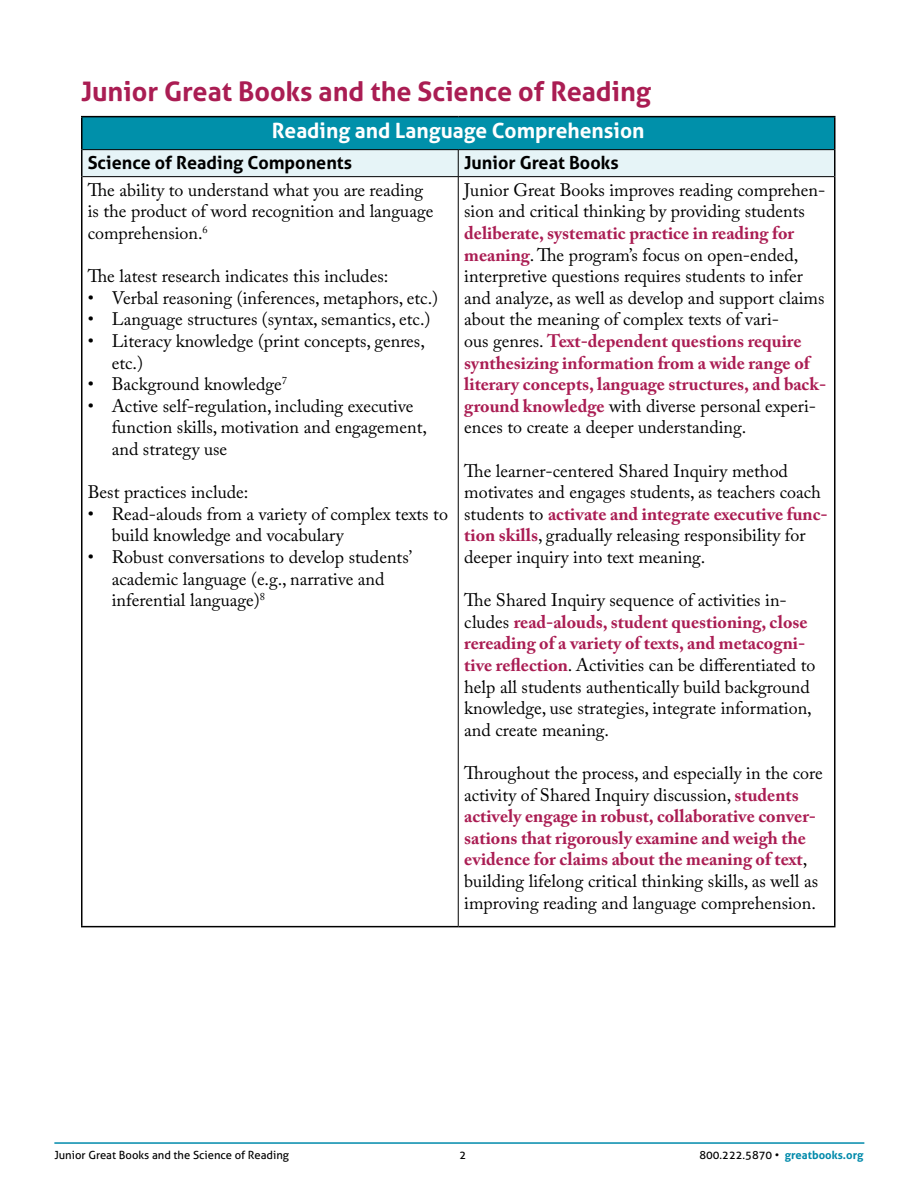
<style>
.page{position:relative;width:918px;height:1188px;background:#fff}
.page>*{position:absolute;margin:0;border:0;box-sizing:border-box;transform-origin:0 0}
.Subhead_1{font:700 27px "Aller";color:#aa1d53}
.bullets{font:700 21px "Aller";color:#fff}
.body_text{font:18px/21.6px "Adobe Caslon Pro";color:#000}
.body_text-2{font:700 18px "Aller";color:#000}
.t1{font:11.25px "Aller";color:#000}
.t2{font:700 11.25px "Aller";color:#008aab}
.s1{font-weight:700;color:#aa1d53}
.s2{font-weight:400;color:#000}
</style>
<div class="page">
<hr style="left:54px;top:1142px;width:810px;height:2px;background:#008aab">
<div style="left:82px;top:117px;width:753px;height:33px;background:#0090aa"></div>
<hr style="left:81px;top:116px;width:377px;height:1px;background:#000">
<hr style="left:81px;top:117px;width:1px;height:33px;background:#000">
<hr style="left:458px;top:116px;width:378px;height:1px;background:#000">
<hr style="left:834px;top:117px;width:2px;height:33px;background:#000">
<hr style="left:834px;top:150px;width:2px;height:27px;background:#000">
<hr style="left:81px;top:177px;width:1px;height:749px;background:#000">
<hr style="left:834px;top:177px;width:2px;height:749px;background:#000">
<hr style="left:81px;top:926px;width:377px;height:1px;background:#000">
<hr style="left:458px;top:926px;width:378px;height:1px;background:#000">
<hr style="left:82px;top:149px;width:376px;height:1px;background:#000">
<hr style="left:458px;top:149px;width:376px;height:1px;background:#000">
<div style="left:81px;top:150px;width:754px;height:27px;background:#e6f4f7"></div>
<hr style="left:82px;top:176px;width:376px;height:1px;background:#000">
<hr style="left:458px;top:176px;width:376px;height:1px;background:#000">
<hr style="left:458px;top:177px;width:1px;height:749px;background:#000">
<p class="Subhead_1" style="left:81px;top:75px;width:572px">Junior Great Books and the Science of Reading</p>
<p class="bullets" style="left:272px;top:118px;width:374px">Reading and Language Comprehension</p>
<p class="body_text-2" style="left:88px;top:151px;width:266px">Science of Reading Components</p>
<p class="body_text-2" style="left:464px;top:151px;width:156px">Junior Great Books</p>
<p class="body_text" style="left:88px;top:179px;width:347px">The ability to understand what you are reading is the product of word recognition and language comprehension.<sup>6</sup></p>
<p class="body_text" style="left:88px;top:265px;width:302px">The latest research indicates this includes:</p>
<p class="body_text" style="left:88px;top:287px;width:352px">• Verbal reasoning (inferences, metaphors, etc.)</p>
<p class="body_text" style="left:88px;top:308px;width:344px">• Language structures (syntax, semantics, etc.)</p>
<p class="body_text" style="left:112px;top:330px;width:315px;text-indent:-24px">• Literacy knowledge (print concepts, genres, etc.)</p>
<p class="body_text" style="left:88px;top:373px;width:201px">• Background knowledge<sup>7</sup></p>
<p class="body_text" style="left:112px;top:395px;width:317px;text-indent:-24px">• Active self-regulation, including executive function skills, motivation and engagement, and strategy use</p>
<p class="body_text" style="left:88px;top:481px;width:162px">Best practices include:</p>
<p class="body_text" style="left:112px;top:503px;width:338px;text-indent:-24px">• Read-alouds from a variety of complex texts to build knowledge and vocabulary</p>
<p class="body_text" style="left:112px;top:546px;width:302px;text-indent:-24px">• Robust conversations to develop students’ academic language (e.g., narrative and inferential language)<sup>8</sup></p>
<p class="body_text" style="left:464px;top:179px;width:363px">Junior Great Books improves reading comprehen&shy;sion and critical thinking by providing students <span class="s1">deliberate, systematic practice in reading for meaning</span>. The program’s focus on open-ended, interpretive questions requires students to infer and analyze, as well as develop and support claims about the meaning of complex texts of vari-<br>ous genres. <span class="s1">Text-dependent questions require synthesizing information from a wide range of literary concepts, language structures, and back&shy;ground knowledge</span> with diverse personal experi&shy;ences to create a deeper understanding.</p>
<p class="body_text" style="left:464px;top:460px;width:365px">The learner-centered Shared Inquiry method motivates and engages students, as teachers coach students to <span class="s1">activate and integrate executive func&shy;tion skills</span>, gradually releasing responsibility for deeper inquiry into text meaning.</p>
<p class="body_text" style="left:464px;top:589px;width:353px">The Shared Inquiry sequence of activities in&shy;cludes <span class="s1">read-alouds, student questioning, close rereading of a variety of texts, and metacogni&shy;tive reflection</span>. Activities can be differentiated to help all students authentically build background knowledge, use strategies, integrate information, and create meaning.</p>
<p class="body_text" style="left:464px;top:762px;width:360px">Throughout the process, and especially in the core activity of Shared Inquiry discussion, <span class="s1">students actively engage in robust, collaborative conver&shy;sations that rigorously examine and weigh the evidence for claims about the meaning of text</span>, building lifelong critical thinking skills, as well as improving reading and language comprehension.</p>
<p class="t1" style="left:54px;top:1148px;width:236px">Junior Great Books and the Science of Reading</p>
<p class="t1" style="left:459px;top:1148px;width:8px">2</p>
<p class="t2" style="left:699px;top:1148px;width:166px"><span class="s2">800.222.5870 •</span> greatbooks.org</p>
</div>
